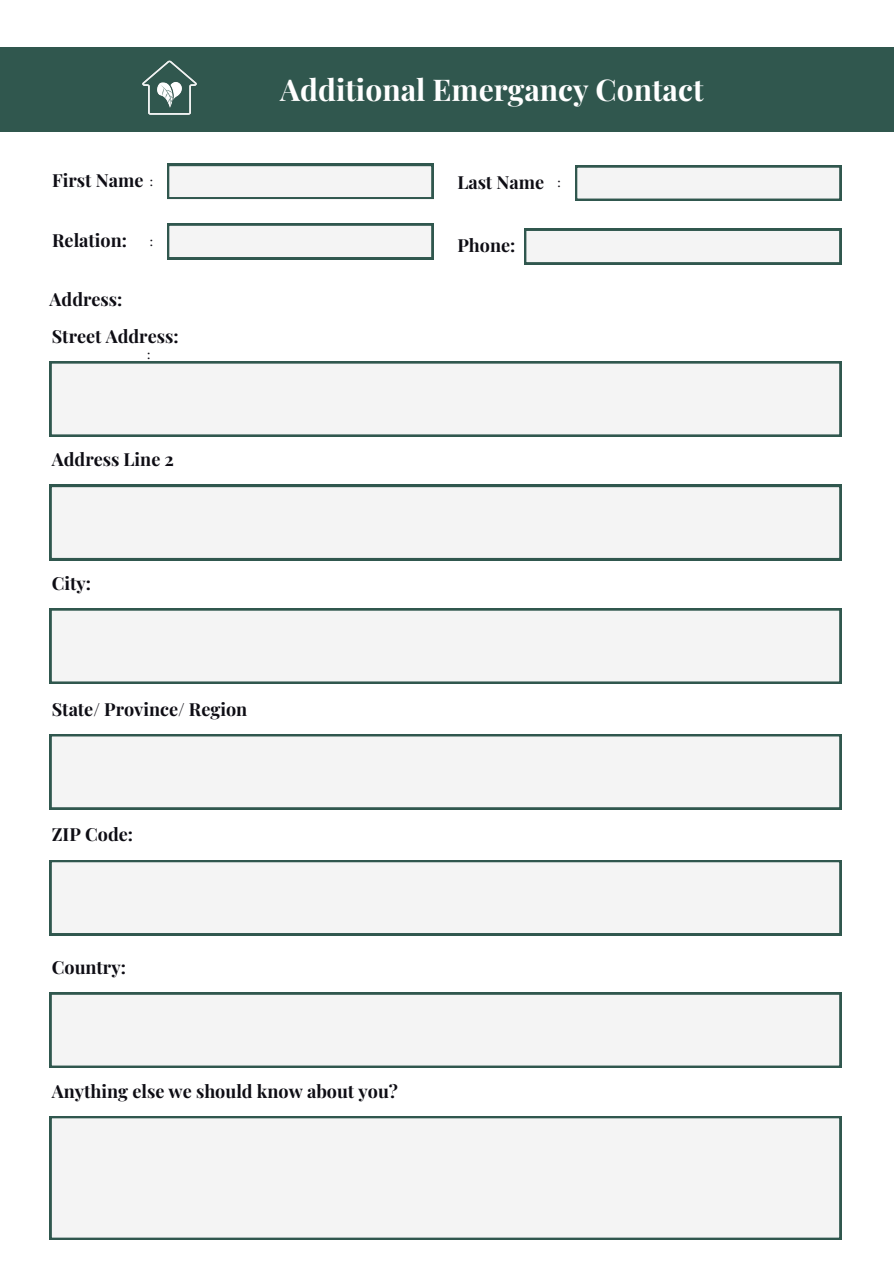
<style>
.page{position:relative;width:894px;height:1264px;background:#fff}
.page>*{position:absolute;margin:0;border:0;box-sizing:border-box;transform-origin:0 0}
.t1{font:700 30px "Playfair Display";color:#fff}
.t2{font:700 18px/36.3px "Playfair Display";color:#0e0d14}
.t3{font:500 12px "Playfair Display";color:#0e0d14}
.s1{font-weight:500;font-size:12px}
</style>
<div class="page">
<div style="left:0;top:47px;width:893px;height:85px;background:#30574e"></div>
<img style="left:142px;top:60px;width:55px;height:55px">
<svg style="left:167px;top:164px;width:266px;height:35px"></svg>
<div style="left:575px;top:165px;width:266px;height:36px;background:#30574e"></div>
<div style="left:577px;top:167px;width:263px;height:32px;background:#f4f4f4"></div>
<svg style="left:167px;top:223px;width:266px;height:36px"></svg>
<div style="left:50px;top:361px;width:790px;height:75px;background:#f4f4f4"></div>
<svg style="left:50px;top:485px;width:790px;height:75px"></svg>
<div style="left:50px;top:608px;width:790px;height:75px;background:#f4f4f4"></div>
<div style="left:50px;top:734px;width:790px;height:75px;background:#f4f4f4"></div>
<div style="left:50px;top:860px;width:790px;height:75px;background:#f4f4f4"></div>
<div style="left:50px;top:992px;width:790px;height:75px;background:#f4f4f4"></div>
<div style="left:50px;top:1116px;width:790px;height:123px;background:#f4f4f4"></div>
<svg style="left:524px;top:229px;width:317px;height:35px"></svg>
<h1 class="t1" style="left:280px;top:69px;width:425px">Additional Emergancy Contact</h1>
<p class="t2" style="left:52px;top:162px;width:102px">First Name <span class="s1">:</span></p>
<p class="t2" style="left:457px;top:163px;width:105px">Last Name <span class="s1">:</span></p>
<p class="t2" style="left:52px;top:221px;width:76px">Relation:</p>
<p class="t3" style="left:150px;top:233px;width:5px">:</p>
<p class="t2" style="left:50px;top:281px;width:130px">Address:<br>Street Address:</p>
<p class="t3" style="left:147px;top:345px;width:5px">:</p>
<p class="t2" style="left:52px;top:441px;width:124px">Address Line 2</p>
<p class="t2" style="left:52px;top:564px;width:41px">City:</p>
<p class="t2" style="left:52px;top:690px;width:197px">State/ Province/ Region</p>
<p class="t2" style="left:52px;top:815px;width:83px">ZIP Code:</p>
<p class="t2" style="left:52px;top:948px;width:76px">Country:</p>
<p class="t2" style="left:52px;top:1071px;width:347px">Anything else we should know about you?</p>
<p class="t2" style="left:457px;top:226px;width:59px">Phone:</p>
</div>
